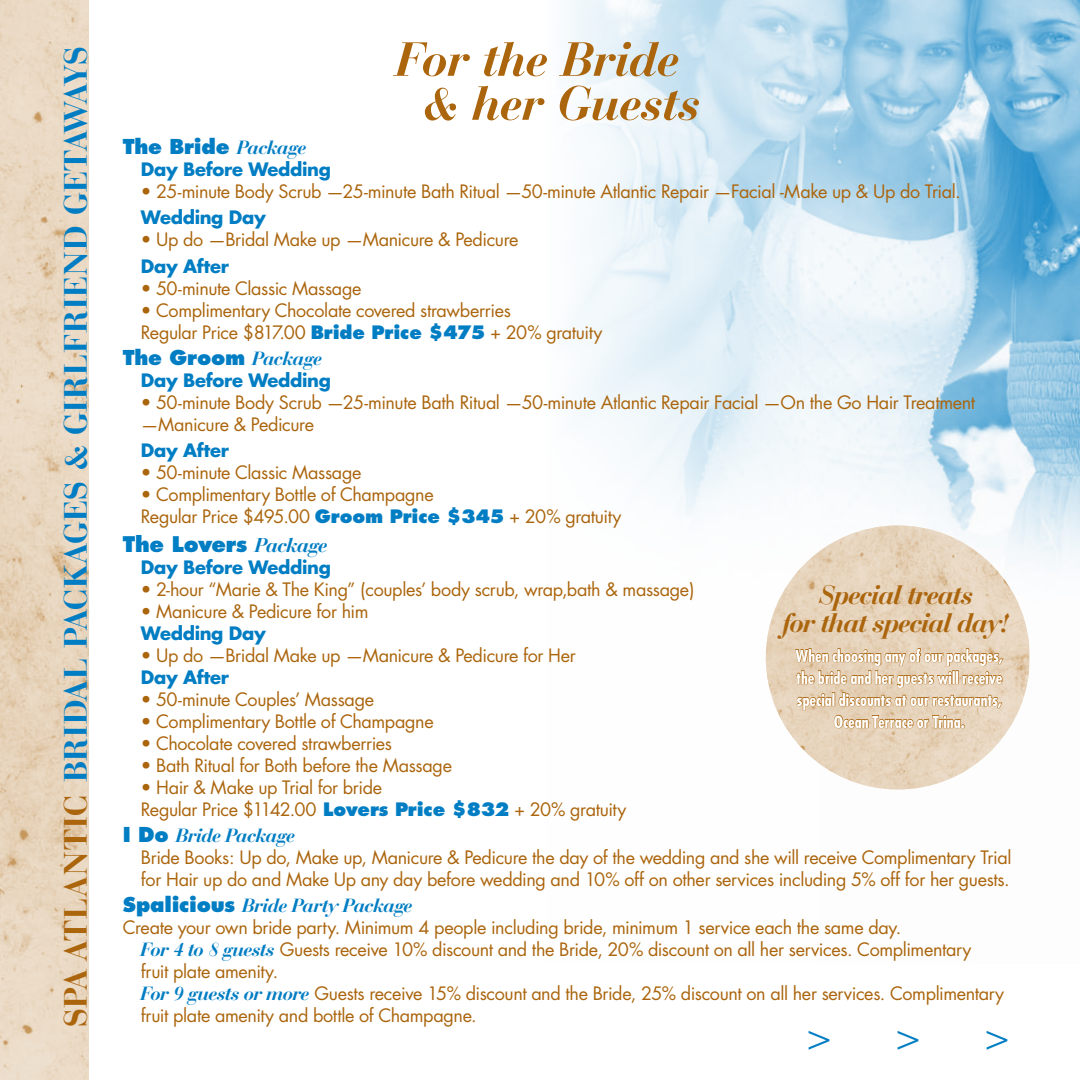
<style>
.page{position:relative;width:1080px;height:1080px;background:#fff}
.page>*{position:absolute;margin:0;border:0;box-sizing:border-box;transform-origin:0 0}
.t1{font:italic 700 50.2px/44px "Bauer Bodoni BT";letter-spacing:.005em;color:#ab650d;text-align:center}
.t2{font:36px "Bauer Bodoni BT";color:#007dc3}
.t3{font:700 34px "Bauer Bodoni BT";letter-spacing:.03em;color:#007dc3}
.t4{font:italic 700 28px/28px "Bauer Bodoni BT";letter-spacing:-.025em;color:#ab650d;text-align:center}
.t5{font:800 21px "Futura";letter-spacing:-.015em;color:#007dc3}
.t6{font:italic 700 20px "Bauer Bodoni BT";letter-spacing:-.02em;color:#007dc3}
.t7{font:800 20px "Futura";letter-spacing:-.01em;color:#007dc3}
.t8{font:18px/22px "Futura";letter-spacing:-.02em;color:#ab650d}
.t9{font:700 18px "Futura";letter-spacing:-.015em;color:#007dc3}
.t10{font:700 condensed 16px/22px "Futura";color:#fff;text-align:center}
.s1{color:#ab650d}
.s2{font-family:"Bauer Bodoni BT";font-weight:700;font-style:italic}
.s3{font-weight:800;color:#007dc3}
.s4{font-family:"Futura";font-weight:800;font-style:normal}
.s5{font-family:"Bauer Bodoni BT";font-weight:700;font-style:italic;font-size:20px;color:#007dc3}
</style>
<div class="page">
<img style="left:568px;top:0;width:512px;height:790px">
<img style="left:0;top:0;width:89px;height:1080px">
<img style="left:766px;top:526px;width:263px;height:263px">
<svg style="left:795px;top:645px;width:209px;height:83px;background:#d8b891"></svg>
<h3 class="t3" style="left:54px;top:1027px;width:980px;rotate:-90deg"><span class="s1">Spa Atlantic</span> Bridal Packages &amp; Girlfriend Getaways</h3>
<h1 class="t1" style="left:397px;top:36px;width:306px">For the Bride &amp; her Guests</h1>
<p class="t7" style="left:123px;top:134px;width:185px">The Bride <span class="s2">Package</span></p>
<p class="t9" style="left:141px;top:157px;width:192px">Day Before Wedding</p>
<p class="t8" style="left:141px;top:181px;width:821px">• 25-minute Body Scrub —25-minute Bath Ritual —50-minute Atlantic Repair —Facial -Make up &amp; Up do Trial.</p>
<p class="t9" style="left:141px;top:206px;width:126px">Wedding Day</p>
<p class="t8" style="left:141px;top:229px;width:379px">• Up do —Bridal Make up —Manicure &amp; Pedicure</p>
<p class="t9" style="left:141px;top:254px;width:90px">Day After</p>
<p class="t8" style="left:141px;top:277px;width:222px">• 50-minute Classic Massage</p>
<p class="t8" style="left:141px;top:299px;width:463px">• Complimentary Chocolate covered strawberries<br>Regular Price $817.00 <span class="s3">Bride Price $475</span> + 20% gratuity</p>
<p class="t7" style="left:123px;top:345px;width:201px">The Groom <span class="s2">Package</span></p>
<p class="t9" style="left:141px;top:368px;width:192px">Day Before Wedding</p>
<p class="t8" style="left:141px;top:392px;width:836px">• 50-minute Body Scrub —25-minute Bath Ritual —50-minute Atlantic Repair Facial —On the Go Hair Treatment —Manicure &amp; Pedicure</p>
<p class="t9" style="left:141px;top:439px;width:90px">Day After</p>
<p class="t8" style="left:141px;top:462px;width:222px">• 50-minute Classic Massage</p>
<p class="t8" style="left:141px;top:484px;width:482px">• Complimentary Bottle of Champagne<br>Regular Price $495.00 <span class="s3">Groom Price $345</span> + 20% gratuity</p>
<p class="t5" style="left:123px;top:530px;width:207px">The Lovers <span class="s2">Package</span></p>
<p class="t9" style="left:141px;top:555px;width:192px">Day Before Wedding</p>
<p class="t8" style="left:141px;top:578px;width:555px">• 2-hour “Marie &amp; The King” (couples’ body scrub, wrap,bath &amp; massage)</p>
<p class="t8" style="left:141px;top:600px;width:229px">• Manicure &amp; Pedicure for him</p>
<p class="t9" style="left:141px;top:621px;width:126px">Wedding Day</p>
<p class="t8" style="left:141px;top:644px;width:437px">• Up do —Bridal Make up —Manicure &amp; Pedicure for Her</p>
<p class="t9" style="left:141px;top:665px;width:90px">Day After</p>
<p class="t8" style="left:141px;top:688px;width:235px">• 50-minute Couples’ Massage</p>
<p class="t8" style="left:141px;top:710px;width:294px">• Complimentary Bottle of Champagne</p>
<p class="t8" style="left:141px;top:732px;width:253px">• Chocolate covered strawberries</p>
<p class="t8" style="left:141px;top:754px;width:313px">• Bath Ritual for Both before the Massage</p>
<p class="t8" style="left:141px;top:776px;width:487px">• Hair &amp; Make up Trial for bride<br>Regular Price $1142.00 <span class="s3">Lovers Price $832</span> + 20% gratuity</p>
<p class="t6" style="left:123px;top:823px;width:174px"><span class="s4">I Do</span> Bride Package</p>
<p class="t8" style="left:141px;top:847px;width:872px">Bride Books: Up do, Make up, Manicure &amp; Pedicure the day of the wedding and she will receive Complimentary Trial for Hair up do and Make Up any day before wedding and 10% off on other services including 5% off for her guests.</p>
<p class="t6" style="left:123px;top:893px;width:292px"><span class="s4">Spalicious</span> Bride Party Package</p>
<p class="t8" style="left:141px;top:917px;width:865px;text-indent:-18px">Create your own bride party. Minimum 4 people including bride, minimum 1 service each the same day.<br><span class="s5">For 4 to 8 guests</span> Guests receive 10% discount and the Bride, 20% discount on all her services. Complimentary<br>fruit plate amenity.<br><span class="s5">For 9 guests or more</span> Guests receive 15% discount and the Bride, 25% discount on all her services. Complimentary</p>
<h3 class="t4" style="left:783px;top:580px;width:228px">Special treats<br>for that special day!</h3>
<p class="t10" style="left:796px;top:645px;width:209px">When choosing any of our packages, the bride and her guests will receive special discounts at our restaurants, Ocean Terrace or Trina.</p>
<p class="t8" style="left:141px;top:1005px;width:337px">fruit plate amenity and bottle of Champagne.</p>
<h2 class="t2" style="left:804px;top:1017px;width:121px">&gt; &gt;</h2>
<h2 class="t2" style="left:982px;top:1017px;width:31px">&gt;</h2>
</div>
